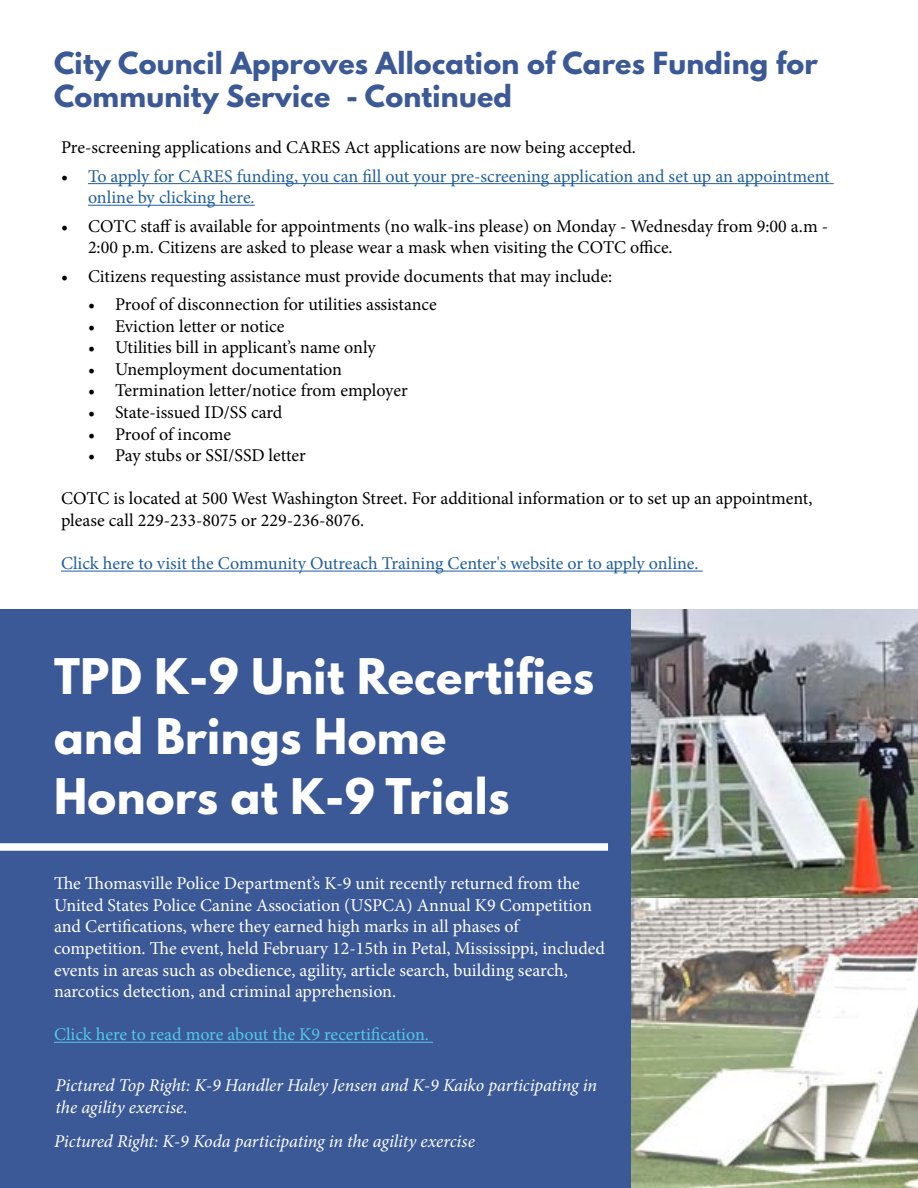
<style>
.page{position:relative;width:918px;height:1188px;background:#fff}
.page>*{position:absolute;margin:0;border:0;box-sizing:border-box;transform-origin:0 0}
.t1{font:700 43.5px/60px "League Spartan";letter-spacing:.01em;color:#fff}
.t2{font:700 27px/32.4px "League Spartan";letter-spacing:.01em;color:#3b5897}
.t3{font:18px/21.6px "Minion Pro";color:#000}
.t4{font:18px/21.6px "Minion Pro";color:#fff}
.t5{font:18px/21.6px "Minion Pro";letter-spacing:-.005em;color:#215e9e}
.t6{font:italic 18px/21.6px "Minion Pro";letter-spacing:-.005em;color:#fff}
.t7{font:18px "Minion Pro";color:#53c8e9}
.s1{color:#000}
</style>
<div class="page">
<hr style="left:88px;top:183px;width:746px;height:1px;background:#215e9e">
<hr style="left:88px;top:205px;width:167px;height:1px;background:#215e9e">
<hr style="left:61px;top:571px;width:642px;height:1px;background:#215e9e">
<div style="left:0;top:609px;width:918px;height:579px;background:#3b5897"></div>
<img style="left:632px;top:609px;width:286px;height:579px">
<hr style="left:54px;top:1042px;width:379px;height:1px;background:#53c8e9">
<div style="left:0;top:843px;width:608px;height:8px;background:#fff"></div>
<h2 class="t2" style="left:54px;top:47px;width:766px">City Council Approves Allocation of Cares Funding for<br>Community Service - Continued</h2>
<p class="t3" style="left:61px;top:137px;width:576px">Pre-screening applications and CARES Act applications are now being accepted.</p>
<p class="t5" style="left:88px;top:165px;width:743px;text-indent:-27px"><span class="s1">•</span> To apply for CARES funding, you can fill out your pre-screening application and set up an appointment online by clicking here.</p>
<p class="t3" style="left:88px;top:215px;width:742px;text-indent:-27px">• COTC staff is available for appointments (no walk-ins please) on Monday - Wednesday from 9:00 a.m -<br>2:00 p.m. Citizens are asked to please wear a mask when visiting the COTC office.</p>
<p class="t3" style="left:61px;top:265px;width:553px">• Citizens requesting assistance must provide documents that may include:</p>
<p class="t3" style="left:88px;top:294px;width:350px">• Proof of disconnection for utilities assistance</p>
<p class="t3" style="left:88px;top:315px;width:198px">• Eviction letter or notice</p>
<p class="t3" style="left:88px;top:337px;width:289px">• Utilities bill in applicant’s name only</p>
<p class="t3" style="left:88px;top:358px;width:256px">• Unemployment documentation</p>
<p class="t3" style="left:88px;top:380px;width:321px">• Termination letter/notice from employer</p>
<p class="t3" style="left:88px;top:402px;width:196px">• State-issued ID/SS card</p>
<p class="t3" style="left:88px;top:423px;width:145px">• Proof of income</p>
<p class="t3" style="left:88px;top:445px;width:219px">• Pay stubs or SSI/SSD letter</p>
<p class="t3" style="left:61px;top:488px;width:753px">COTC is located at 500 West Washington Street. For additional information or to set up an appointment, please call 229-233-8075 or 229-236-8076.</p>
<p class="t5" style="left:61px;top:553px;width:639px">Click here to visit the Community Outreach Training Center's website or to apply online.</p>
<h1 class="t1" style="left:54px;top:646px;width:542px">TPD K-9 Unit Recertifies and Brings Home<br>Honors at K-9 Trials</h1>
<p class="t4" style="left:54px;top:873px;width:553px">The Thomasville Police Department’s K-9 unit recently returned from the United States Police Canine Association (USPCA) Annual K9 Competition and Certifications, where they earned high marks in all phases of competition. The event, held February 12-15th in Petal, Mississippi, included events in areas such as obedience, agility, article search, building search, narcotics detection, and criminal apprehension.</p>
<p class="t7" style="left:54px;top:1023px;width:377px">Click here to read more about the K9 recertification.</p>
<p class="t6" style="left:56px;top:1075px;width:543px">Pictured Top Right: K-9 Handler Haley Jensen and K-9 Kaiko participating in the agility exercise.</p>
<p class="t6" style="left:54px;top:1131px;width:422px">Pictured Right: K-9 Koda participating in the agility exercise</p>
</div>
